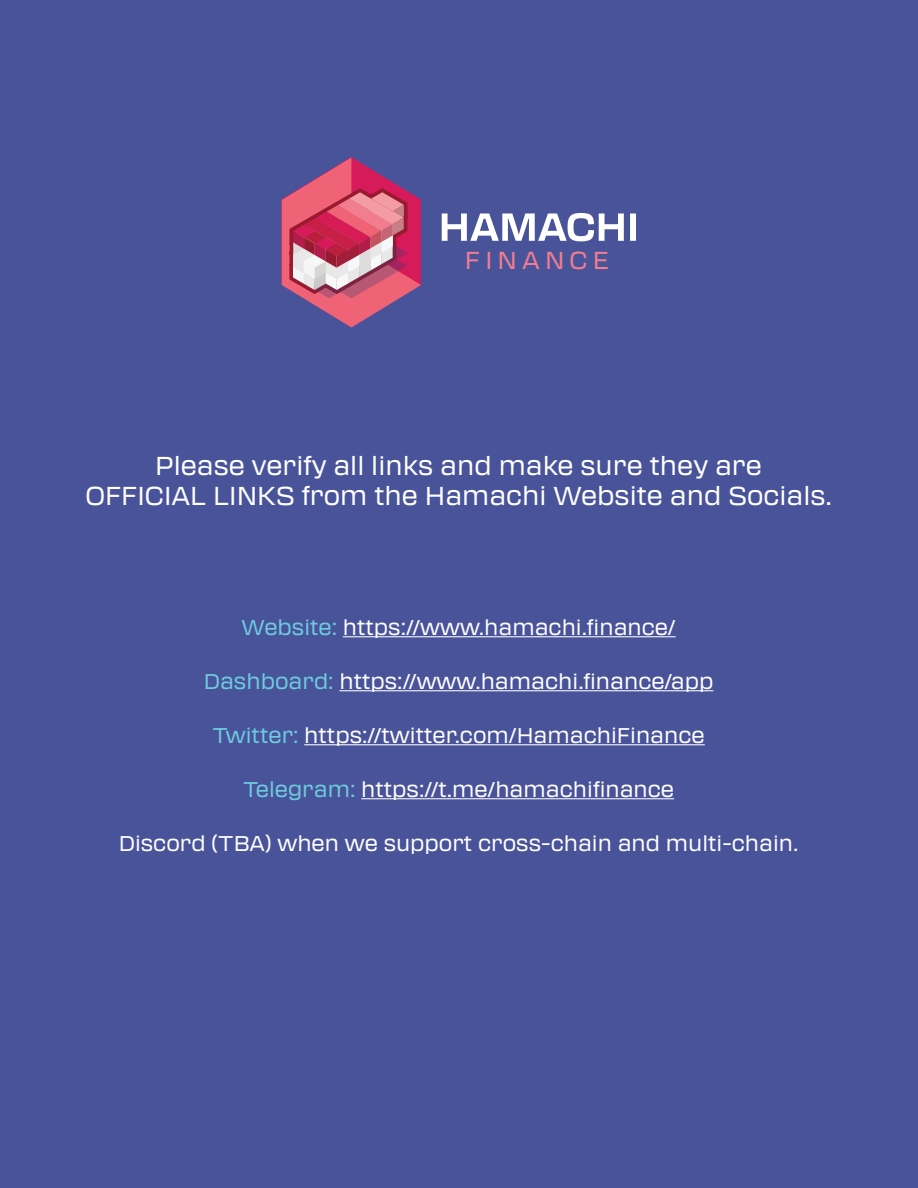
<style>
.page{position:relative;width:918px;height:1188px;background:#49539a}
.page>*{position:absolute;margin:0;border:0;box-sizing:border-box;transform-origin:0 0}
.t1{font:25.5px/30.6px "Transducer";color:#fff;text-align:center}
.t2{font:24.15px "Transducer";letter-spacing:.215em;color:#f17d8f}
.t3{font:21px "Transducer";color:#fff}
.t4{font:21px "Transducer";color:#fefefe}
.s1{color:#6dccdc}
</style>
<div class="page">
<hr style="left:343px;top:636px;width:333px;height:1px;background:#fefefe">
<hr style="left:339px;top:690px;width:374px;height:1px;background:#fff">
<hr style="left:304px;top:744px;width:401px;height:1px;background:#fff">
<hr style="left:361px;top:798px;width:313px;height:1px;background:#fff">
<svg style="left:281px;top:157px;width:140px;height:170px"></svg>
<svg style="left:442px;top:213px;width:182px;height:28px"></svg>
<svg style="left:630px;top:214px;width:6px;height:27px"></svg>
<p class="t2" style="left:465px;top:244px;width:146px">FINANCE</p>
<p class="t1" style="left:85px;top:449px;width:748px">Please verify all links and make sure they are<br>OFFICIAL LINKS from the Hamachi Website and Socials.</p>
<p class="t4" style="left:242px;top:613px;width:436px"><span class="s1">Website:</span> https://www.hamachi.finance/</p>
<p class="t3" style="left:204px;top:667px;width:511px"><span class="s1">Dashboard:</span> https://www.hamachi.finance/app</p>
<p class="t3" style="left:213px;top:721px;width:494px"><span class="s1">Twitter:</span> https://twitter.com/HamachiFinance</p>
<p class="t3" style="left:243px;top:775px;width:433px"><span class="s1">Telegram:</span> https://t.me/hamachifinance</p>
<p class="t3" style="left:119px;top:829px;width:681px">Discord (TBA) when we support cross-chain and multi-chain.</p>
</div>
